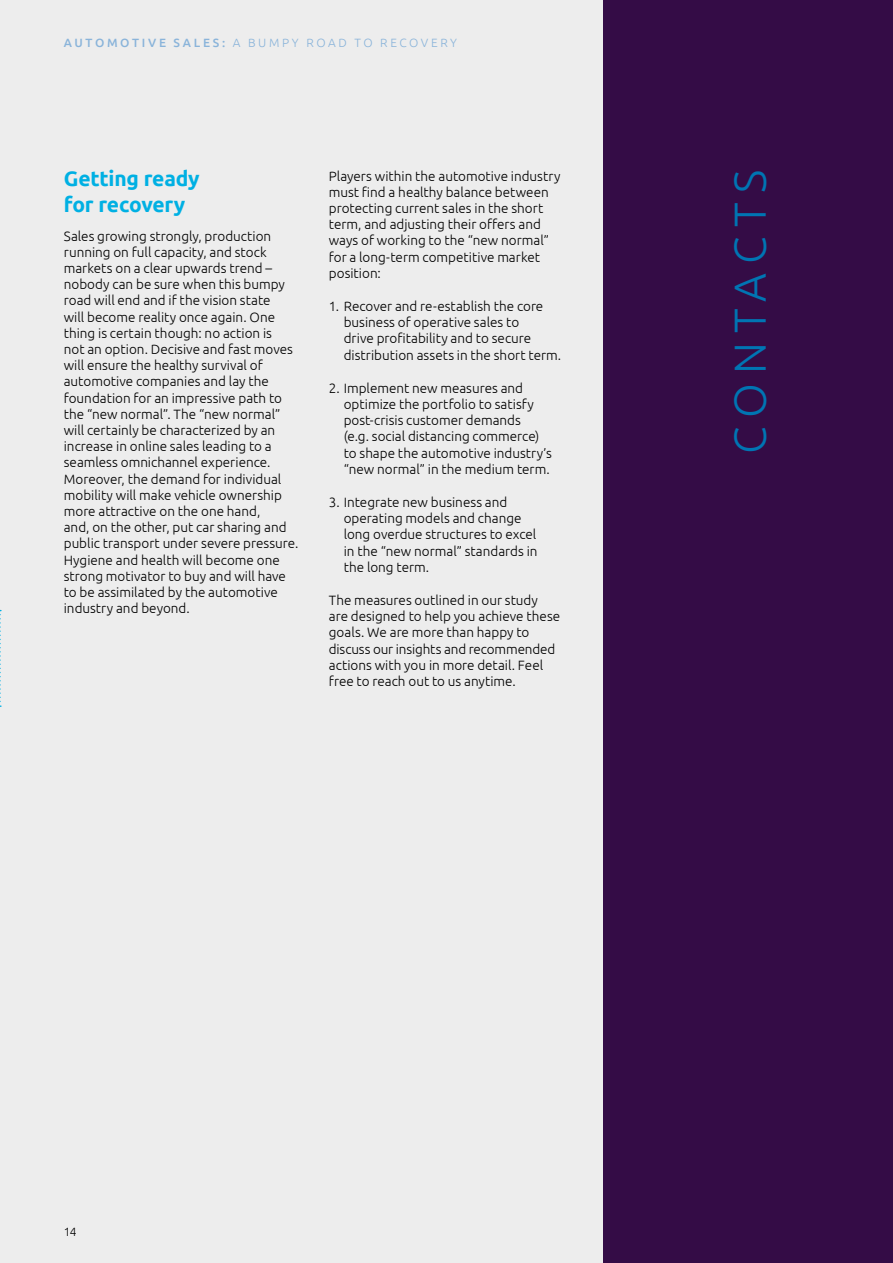
<style>
.page{position:relative;width:893px;height:1263px;background:#ededed}
.page>*{position:absolute;margin:0;border:0;box-sizing:border-box;transform-origin:0 0}
.t1{font:300 45px "Ubuntu";letter-spacing:.2em;color:#0075b3}
.t2{font:700 21px/25.2px "Ubuntu";letter-spacing:-.01em;color:#00b0e3}
.t3{font:300 13.5px/16.2px "Ubuntu";color:#000}
.t4{font:300 12px "Ubuntu";letter-spacing:.22em;color:#8ab4da}
.t5{font:300 12px "Ubuntu";color:#000}
.s1{font-weight:500}
</style>
<div class="page">
<div style="left:604px;top:0;width:289px;height:1263px;background:#340c46"></div>
<svg style="left:0;top:610px;width:1px;height:97px"></svg>
<p class="t4" style="left:64px;top:35px;width:395px"><span class="s1">AUTOMOTIVE SALES:</span> A BUMPY ROAD TO RECOVERY</p>
<h2 class="t2" style="left:64px;top:166px;width:138px">Getting ready for recovery</h2>
<p class="t3" style="left:64px;top:227px;width:236px">Sales growing strongly, production running on full capacity, and stock markets on a clear upwards trend – nobody can be sure when this bumpy road will end and if the vision state<br>will become reality once again. One thing is certain though: no action is<br>not an option. Decisive and fast moves will ensure the healthy survival of automotive companies and lay the foundation for an impressive path to the “new normal”. The “new normal” will certainly be characterized by an increase in online sales leading to a seamless omnichannel experience.<br>Moreover, the demand for individual mobility will make vehicle ownership more attractive on the one hand,<br>and, on the other, put car sharing and public transport under severe pressure.<br>Hygiene and health will become one strong motivator to buy and will have to be assimilated by the automotive industry and beyond.</p>
<p class="t3" style="left:329px;top:167px;width:233px">Players within the automotive industry must find a healthy balance between protecting current sales in the short term, and adjusting their offers and ways of working to the “new normal” for a long-term competitive market position:</p>
<p class="t3" style="left:344px;top:298px;width:219px;text-indent:-15px">1. Recover and re-establish the core business of operative sales to<br>drive profitability and to secure distribution assets in the short term.</p>
<p class="t3" style="left:344px;top:380px;width:210px;text-indent:-15px">2. Implement new measures and optimize the portfolio to satisfy post-crisis customer demands<br>(e.g. social distancing commerce) to shape the automotive industry’s “new normal” in the medium term.</p>
<p class="t3" style="left:344px;top:494px;width:195px;text-indent:-15px">3. Integrate new business and operating models and change long overdue structures to excel in the “new normal” standards in the long term.</p>
<p class="t3" style="left:329px;top:592px;width:233px">The measures outlined in our study are designed to help you achieve these goals. We are more than happy to discuss our insights and recommended actions with you in more detail. Feel free to reach out to us anytime.</p>
<h1 class="t1" style="left:723px;top:454px;width:285px;rotate:-90deg">CONTACTS</h1>
<p class="t5" style="left:64px;top:1224px;width:14px">14</p>
</div>
